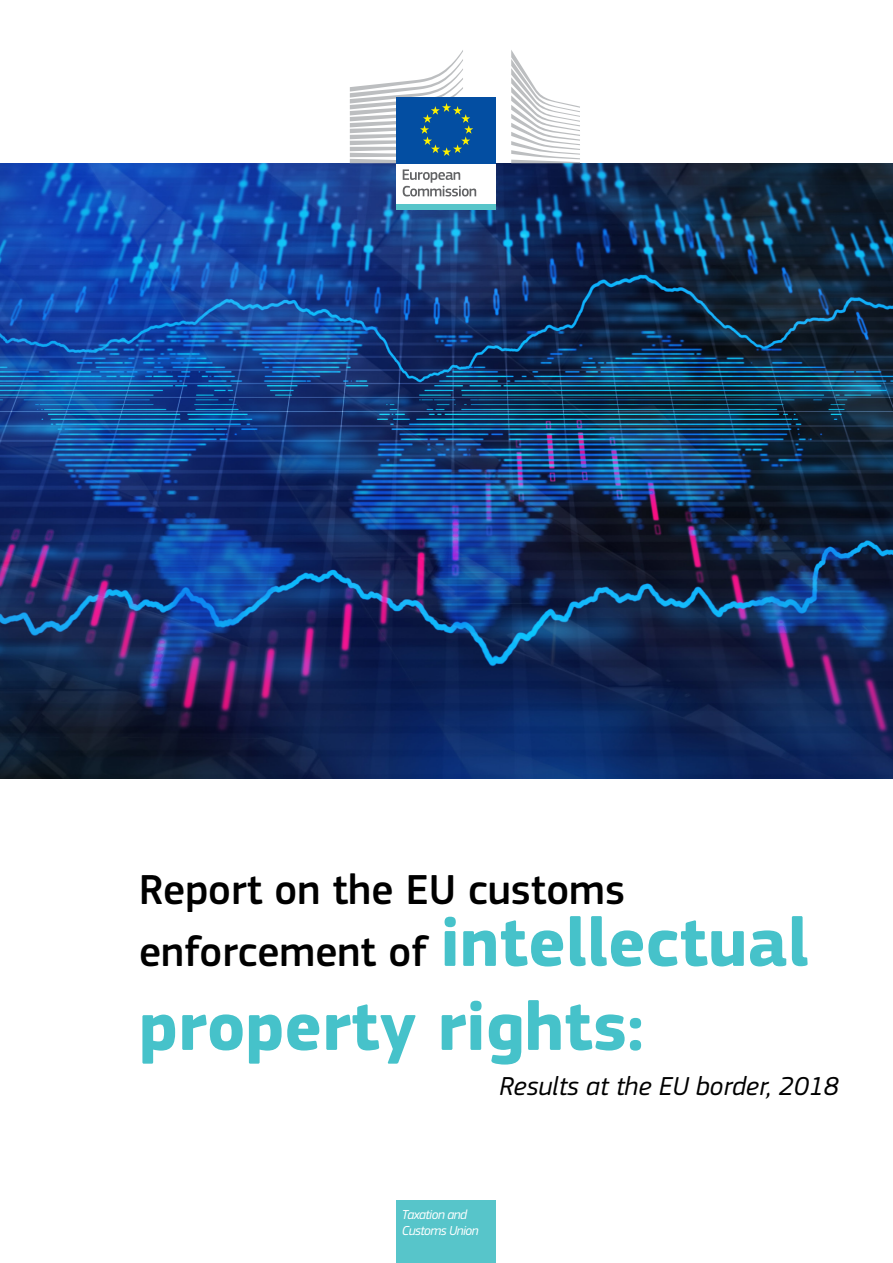
<style>
.page{position:relative;width:893px;height:1263px;background:#fff}
.page>*{position:absolute;margin:0;border:0;box-sizing:border-box;transform-origin:0 0}
.cover{font:700 70.5px "EC Square Sans Pro";color:#46c2ca}
.cover-2{font:500 43.5px/61.5px "EC Square Sans Pro";color:#000}
.cover_subtitle{font:italic 27px "EC Square Sans Pro";color:#000}
.policy{font:italic 13.5px/16.2px "EC Square Sans Pro";letter-spacing:-.04em;color:#fff}
.s1{font-weight:700;font-size:70.5px;color:#46c2ca}
</style>
<div class="page">
<img style="left:0;top:163px;width:893px;height:615px">
<div style="left:397px;top:161px;width:99px;height:44px;background:#fff"></div>
<div style="left:397px;top:204px;width:99px;height:6px;background:#57c5ca"></div>
<svg style="left:511px;top:50px;width:69px;height:113px"></svg>
<div style="left:397px;top:97px;width:99px;height:66px;background:#034ea2"></div>
<svg style="left:350px;top:50px;width:123px;height:113px"></svg>
<svg style="left:403px;top:169px;width:73px;height:27px"></svg>
<div style="left:397px;top:1200px;width:99px;height:63px;background:#57c5ca"></div>
<p class="cover-2" style="left:139px;top:860px;width:671px">Report on the EU customs enforcement of <span class="s1">intellectual</span></p>
<p class="cover" style="left:139px;top:984px;width:506px">property rights:</p>
<p class="cover_subtitle" style="left:499px;top:1070px;width:341px">Results at the EU border, 2018</p>
<p class="policy" style="left:402px;top:1206px;width:78px">Taxation and<br>Customs Union</p>
</div>
